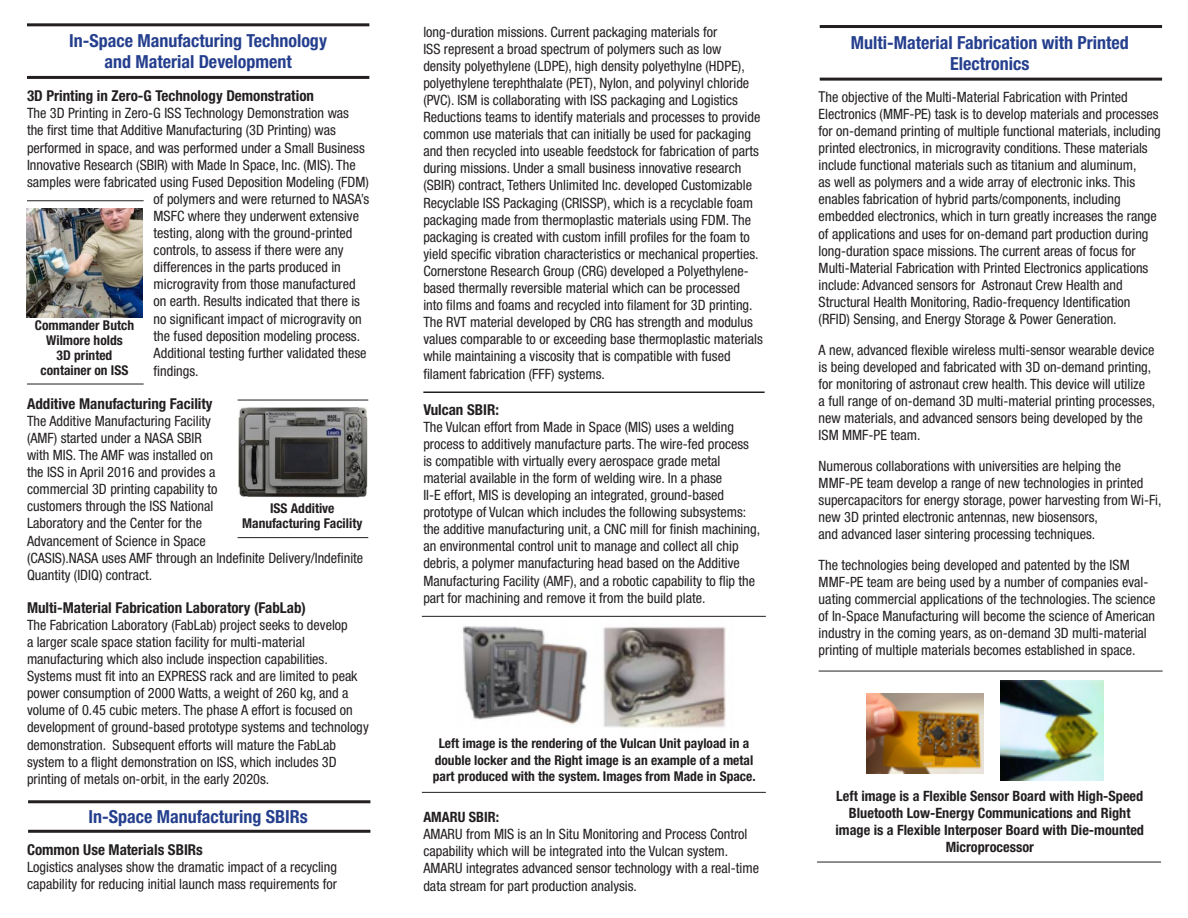
<style>
.page{position:relative;width:1188px;height:918px;background:#fff}
.page>*{position:absolute;margin:0;border:0;box-sizing:border-box;transform-origin:0 0}
.t1{font:700 condensed 18px/21.6px "Helvetica Neue LT Std";color:#253f8e;text-align:center}
.t2{font:700 condensed 15px "Helvetica Neue LT Std";color:#231f20}
.t3{font:condensed 14.25px/17.1px "Helvetica Neue LT Std";color:#231f20}
.t4{font:700 condensed 14.25px/17.1px "Helvetica Neue LT Std";color:#231f20;text-align:center}
.t5{font:700 condensed 13.5px/16.2px "Helvetica Neue LT Std";color:#231f20;text-align:center}
.s1{font-size:15px}
</style>
<div class="page">
<img style="left:450px;top:615px;width:284px;height:113px">
<img style="left:27px;top:208px;width:116px;height:109px">
<img style="left:238px;top:407px;width:129px;height:90px">
<hr style="left:27px;top:200px;width:117px;height:1px;background:#231f20">
<hr style="left:27px;top:384px;width:117px;height:1px;background:#231f20">
<hr style="left:238px;top:400px;width:130px;height:1px;background:#231f20">
<hr style="left:238px;top:537px;width:130px;height:1px;background:#231f20">
<hr style="left:27px;top:23px;width:342px;height:3px;background:#231f20">
<hr style="left:820px;top:25px;width:342px;height:3px;background:#231f20">
<hr style="left:27px;top:76px;width:342px;height:3px;background:#231f20">
<hr style="left:820px;top:78px;width:342px;height:3px;background:#231f20">
<hr style="left:28px;top:830px;width:342px;height:3px;background:#231f20">
<hr style="left:28px;top:800px;width:342px;height:3px;background:#231f20">
<hr style="left:423px;top:392px;width:342px;height:1px;background:#231f20">
<hr style="left:422px;top:616px;width:344px;height:1px;background:#231f20">
<hr style="left:817px;top:862px;width:344px;height:1px;background:#231f20">
<hr style="left:819px;top:671px;width:344px;height:1px;background:#231f20">
<hr style="left:422px;top:792px;width:344px;height:1px;background:#231f20">
<img style="left:866px;top:694px;width:118px;height:80px">
<img style="left:1000px;top:680px;width:104px;height:101px">
<p class="t1" style="left:69px;top:29px;width:259px">In-Space Manufacturing Technology</p>
<p class="t1" style="left:104px;top:51px;width:189px">and Material Development</p>
<p class="t2" style="left:27px;top:87px;width:289px">3D Printing in Zero-G Technology Demonstration</p>
<p class="t3" style="left:27px;top:105px;width:324px">The 3D Printing in Zero-G ISS Technology Demonstration was</p>
<p class="t3" style="left:27px;top:122px;width:310px">the first time that Additive Manufacturing (3D Printing) was</p>
<p class="t3" style="left:27px;top:139px;width:339px">performed in space, and was performed under a Small Business</p>
<p class="t3" style="left:27px;top:156px;width:330px">Innovative Research (SBIR) with Made In Space, Inc. (MIS). The</p>
<p class="t3" style="left:27px;top:173px;width:343px">samples were fabricated using Fused Deposition Modeling (FDM)</p>
<p class="t3" style="left:154px;top:190px;width:217px">of polymers and were returned to NASA’s</p>
<p class="t3" style="left:154px;top:207px;width:207px">MSFC where they underwent extensive</p>
<p class="t3" style="left:154px;top:224px;width:200px">testing, along with the ground-printed</p>
<p class="t3" style="left:154px;top:242px;width:191px">controls, to assess if there were any</p>
<p class="t3" style="left:154px;top:259px;width:189px">differences in the parts produced in</p>
<p class="t3" style="left:154px;top:276px;width:204px">microgravity from those manufactured</p>
<p class="t3" style="left:154px;top:293px;width:208px">on earth. Results indicated that there is</p>
<p class="t3" style="left:154px;top:310px;width:210px">no significant impact of microgravity on</p>
<p class="t3" style="left:154px;top:327px;width:208px">the fused deposition modeling process.</p>
<p class="t3" style="left:154px;top:344px;width:214px">Additional testing further validated these</p>
<p class="t3" style="left:154px;top:362px;width:47px">findings.</p>
<p class="t2" style="left:27px;top:394px;width:187px">Additive Manufacturing Facility</p>
<p class="t3" style="left:27px;top:412px;width:192px">The Additive Manufacturing Facility (AMF) started under a NASA SBIR with MIS. The AMF was installed on the ISS in April 2016 and provides a commercial 3D printing capability to customers through the ISS National Laboratory and the Center for the</p>
<p class="t3" style="left:27px;top:532px;width:338px">Advancement of Science in Space<br>(CASIS).NASA uses AMF through an Indefinite Delivery/Indefinite<br>Quantity (IDIQ) contract.</p>
<p class="t2" style="left:27px;top:598px;width:281px">Multi-Material Fabrication Laboratory (FabLab)</p>
<p class="t3" style="left:27px;top:616px;width:343px">The Fabrication Laboratory (FabLab) project seeks to develop<br>a larger scale space station facility for multi-material manufacturing which also include inspection capabilities.<br>Systems must fit into an EXPRESS rack and are limited to peak power consumption of 2000 Watts, a weight of 260 kg, and a volume of 0.45 cubic meters. The phase A effort is focused on development of ground-based prototype systems and technology demonstration. Subsequent efforts will mature the FabLab system to a flight demonstration on ISS, which includes 3D printing of metals on-orbit, in the early 2020s.</p>
<p class="t1" style="left:89px;top:806px;width:221px">In-Space Manufacturing SBIRs</p>
<p class="t2" style="left:27px;top:840px;width:177px">Common Use Materials SBIRs</p>
<p class="t3" style="left:27px;top:858px;width:312px">Logistics analyses show the dramatic impact of a recycling capability for reducing initial launch mass requirements for</p>
<p class="t5" style="left:35px;top:317px;width:101px">Commander Butch</p>
<p class="t5" style="left:46px;top:332px;width:78px">Wilmore holds</p>
<p class="t5" style="left:57px;top:347px;width:57px">3D printed</p>
<p class="t5" style="left:41px;top:362px;width:89px">container on ISS</p>
<p class="t5" style="left:270px;top:500px;width:66px">ISS Additive</p>
<p class="t5" style="left:242px;top:515px;width:122px">Manufacturing Facility</p>
<p class="t3" style="left:423px;top:23px;width:341px">long-duration missions. Current packaging materials for<br>ISS represent a broad spectrum of polymers such as low<br>density polyethylene (LDPE), high density polyethylne (HDPE), polyethylene terephthalate (PET), Nylon, and polyvinyl chloride (PVC). ISM is collaborating with ISS packaging and Logistics Reductions teams to identify materials and processes to provide common use materials that can initially be used for packaging and then recycled into useable feedstock for fabrication of parts during missions. Under a small business innovative research (SBIR) contract, Tethers Unlimited Inc. developed Customizable Recyclable ISS Packaging (CRISSP), which is a recyclable foam packaging made from thermoplastic materials using FDM. The packaging is created with custom infill profiles for the foam to yield specific vibration characteristics or mechanical properties.<br>Cornerstone Research Group (CRG) developed a Polyethylene&shy;based thermally reversible material which can be processed into films and foams and recycled into filament for 3D printing.<br>The RVT material developed by CRG has strength and modulus values comparable to or exceeding base thermoplastic materials while maintaining a viscosity that is compatible with fused filament fabrication (FFF) systems.</p>
<p class="t2" style="left:423px;top:400px;width:77px">Vulcan SBIR:</p>
<p class="t3" style="left:423px;top:418px;width:338px">The Vulcan effort from Made in Space (MIS) uses a welding process to additively manufacture parts. The wire-fed process is compatible with virtually every aerospace grade metal material available in the form of welding wire. In a phase<br>II-E effort, MIS is developing an integrated, ground-based prototype of Vulcan which includes the following subsystems: the additive manufacturing unit, a CNC mill for finish machining, an environmental control unit to manage and collect all chip debris, a polymer manufacturing head based on the Additive Manufacturing Facility (AMF), and a robotic capability to flip the part for machining and remove it from the build plate.</p>
<p class="t5" style="left:433px;top:735px;width:324px">Left image is the rendering of the Vulcan Unit payload in a double locker and the Right image is an example of a metal part produced with the system. Images from Made in Space.</p>
<p class="t4" style="left:423px;top:808px;width:77px">AMARU SBIR:</p>
<p class="t3" style="left:423px;top:825px;width:337px">AMARU from MIS is an In Situ Monitoring and Process Control capability which will be integrated into the Vulcan system.<br>AMARU integrates advanced sensor technology with a real-time data stream for part production analysis.</p>
<p class="t1" style="left:851px;top:31px;width:279px">Multi-Material Fabrication with Printed<br>Electronics</p>
<p class="t3" style="left:819px;top:88px;width:344px"><span class="s1">T</span>he objective of the Multi-Material Fabrication with Printed Electronics (MMF-PE) task is to develop materials and processes for on-demand printing of multiple functional materials, including printed electronics, in microgravity conditions. These materials include functional materials such as titanium and aluminum,<br>as well as polymers and a wide array of electronic inks. This enables fabrication of hybrid parts/components, including embedded electronics, which in turn greatly increases the range of applications and uses for on-demand part production during long-duration space missions. The current areas of focus for Multi-Material Fabrication with Printed Electronics applications include: Advanced sensors for Astronaut Crew Health and Structural Health Monitoring, Radio-frequency Identification (RFID) Sensing, and Energy Storage &amp; Power Generation.</p>
<p class="t3" style="left:819px;top:341px;width:338px">A new, advanced flexible wireless multi-sensor wearable device is being developed and fabricated with 3D on-demand printing, for monitoring of astronaut crew health. This device will utilize<br>a full range of on-demand 3D multi-material printing processes, new materials, and advanced sensors being developed by the ISM MMF-PE team.</p>
<p class="t3" style="left:819px;top:457px;width:344px">Numerous collaborations with universities are helping the MMF-PE team develop a range of new technologies in printed supercapacitors for energy storage, power harvesting from Wi-Fi, new 3D printed electronic antennas, new biosensors,</p>
<p class="t3" style="left:819px;top:525px;width:278px">and advanced laser sintering processing techniques.</p>
<p class="t3" style="left:819px;top:556px;width:338px">The technologies being developed and patented by the ISM MMF-PE team are being used by a number of companies eval&shy;uating commercial applications of the technologies. The science of In-Space Manufacturing will become the science of American industry in the coming years, as on-demand 3D multi-material printing of multiple materials becomes established in space.</p>
<p class="t4" style="left:836px;top:787px;width:310px">Left image is a Flexible Sensor Board with High-Speed Bluetooth Low-Energy Communications and Right image is a Flexible Interposer Board with Die-mounted Microprocessor</p>
</div>
